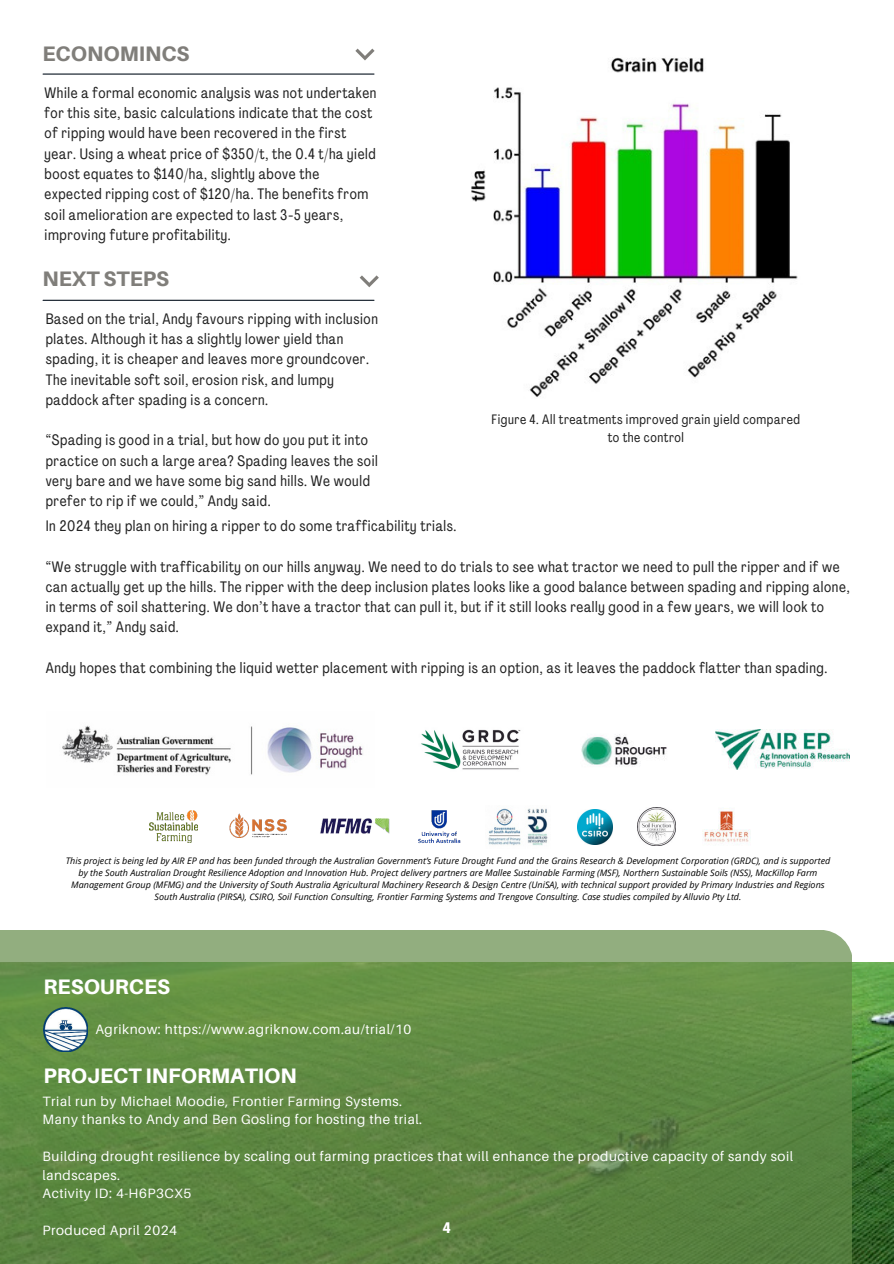
<style>
.page{position:relative;width:894px;height:1264px;background:#fff}
.page>*{position:absolute;margin:0;border:0;box-sizing:border-box;transform-origin:0 0}
.t1{font:800 21px "Aileron";color:#fff}
.t2{font:800 21px "Aileron";color:#807e7a}
.t3{font:15px/20.2px "Agrandir Tight";letter-spacing:.04em;color:#212121}
.t4{font:700 15px "Agrandir Tight";color:#fff}
.t5{font:13.5px/18.5px "Aileron";letter-spacing:.04em;color:#fff}
.t6{font:13.5px/18px "Agrandir Tight";letter-spacing:.04em;color:#212121;text-align:center}
.t7{font:italic 9px/12px "Open Sans";color:#000;text-align:center}
</style>
<div class="page">
<img style="left:852px;top:962px;width:41px;height:301px">
<svg style="left:0;top:930px;width:852px;height:333px;background:#638c48"></svg>
<hr style="left:43px;top:73px;width:331px;height:2px;background:#0a1522">
<svg style="left:355px;top:49px;width:19px;height:11px"></svg>
<hr style="left:43px;top:300px;width:331px;height:1px;background:#0a1522">
<svg style="left:359px;top:275px;width:19px;height:12px"></svg>
<img style="left:471px;top:57px;width:327px;height:340px">
<img style="left:43px;top:1007px;width:44px;height:44px">
<img style="left:62px;top:725px;width:301px;height:50px">
<img style="left:715px;top:729px;width:134px;height:41px">
<img style="left:421px;top:729px;width:100px;height:41px">
<img style="left:581px;top:734px;width:86px;height:33px">
<img style="left:149px;top:811px;width:48px;height:31px">
<img style="left:577px;top:809px;width:35px;height:35px">
<img style="left:418px;top:810px;width:42px;height:33px">
<img style="left:702px;top:811px;width:48px;height:32px">
<img style="left:488px;top:808px;width:60px;height:38px">
<img style="left:320px;top:818px;width:70px;height:16px">
<img style="left:637px;top:807px;width:38px;height:38px">
<img style="left:229px;top:813px;width:58px;height:25px">
<h1 class="t2" style="left:42px;top:42px;width:148px">ECONOMINCS</h1>
<p class="t3" style="left:45px;top:82px;width:333px">While a formal economic analysis was not undertaken for this site, basic calculations indicate that the cost of ripping would have been recovered in the first year. Using a wheat price of $350/t, the 0.4 t/ha yield boost equates to $140/ha, slightly above the expected ripping cost of $120/ha. The benefits from soil amelioration are expected to last 3-5 years, improving future profitability.</p>
<h1 class="t2" style="left:42px;top:267px;width:128px">NEXT STEPS</h1>
<p class="t3" style="left:46px;top:308px;width:333px">Based on the trial, Andy favours ripping with inclusion plates. Although it has a slightly lower yield than spading, it is cheaper and leaves more groundcover.<br>The inevitable soft soil, erosion risk, and lumpy paddock after spading is a concern.</p>
<p class="t3" style="left:46px;top:430px;width:333px">“Spading is good in a trial, but how do you put it into practice on such a large area? Spading leaves the soil very bare and we have some big sand hills. We would prefer to rip if we could,” Andy said.</p>
<p class="t6" style="left:491px;top:410px;width:310px">Figure 4. All treatments improved grain yield compared to the control</p>
<p class="t3" style="left:46px;top:515px;width:412px">In 2024 they plan on hiring a ripper to do some trafficability trials.</p>
<p class="t3" style="left:46px;top:556px;width:805px">“We struggle with trafficability on our hills anyway. We need to do trials to see what tractor we need to pull the ripper and if we can actually get up the hills. The ripper with the deep inclusion plates looks like a good balance between spading and ripping alone, in terms of soil shattering. We don’t have a tractor that can pull it, but if it still looks really good in a few years, we will look to expand it,” Andy said.</p>
<p class="t3" style="left:46px;top:657px;width:783px">Andy hopes that combining the liquid wetter placement with ripping is an option, as it leaves the paddock flatter than spading.</p>
<p class="t7" style="left:66px;top:854px;width:766px">This project is being led by AIR EP and has been funded through the Australian Government’s Future Drought Fund and the Grains Research &amp; Development Corporation (GRDC), and is supported by the South Australian Drought Resilience Adoption and Innovation Hub. Project delivery partners are Mallee Sustainable Farming (MSF), Northern Sustainable Soils (NSS), MacKillop Farm Management Group (MFMG) and the University of South Australia Agricultural Machinery Research &amp; Design Centre (UniSA), with technical support provided by Primary Industries and Regions South Australia (PIRSA), CSIRO, Soil Function Consulting, Frontier Farming Systems and Trengove Consulting. Case studies compiled by Alluvio Pty Ltd.</p>
<h1 class="t1" style="left:44px;top:974px;width:128px">RESOURCES</h1>
<p class="t5" style="left:95px;top:1019px;width:317px">Agriknow: https://www.agriknow.com.au/trial/10</p>
<h1 class="t1" style="left:44px;top:1063px;width:254px">PROJECT INFORMATION</h1>
<p class="t5" style="left:42px;top:1092px;width:381px">Trial run by Michael Moodie, Frontier Farming Systems.<br>Many thanks to Andy and Ben Gosling for hosting the trial.</p>
<p class="t5" style="left:42px;top:1147px;width:752px">Building drought resilience by scaling out farming practices that will enhance the productive capacity of sandy soil landscapes.<br>Activity ID: 4-H6P3CX5</p>
<p class="t5" style="left:42px;top:1221px;width:136px">Produced April 2024</p>
<p class="t4" style="left:442px;top:1218px;width:10px">4</p>
</div>
